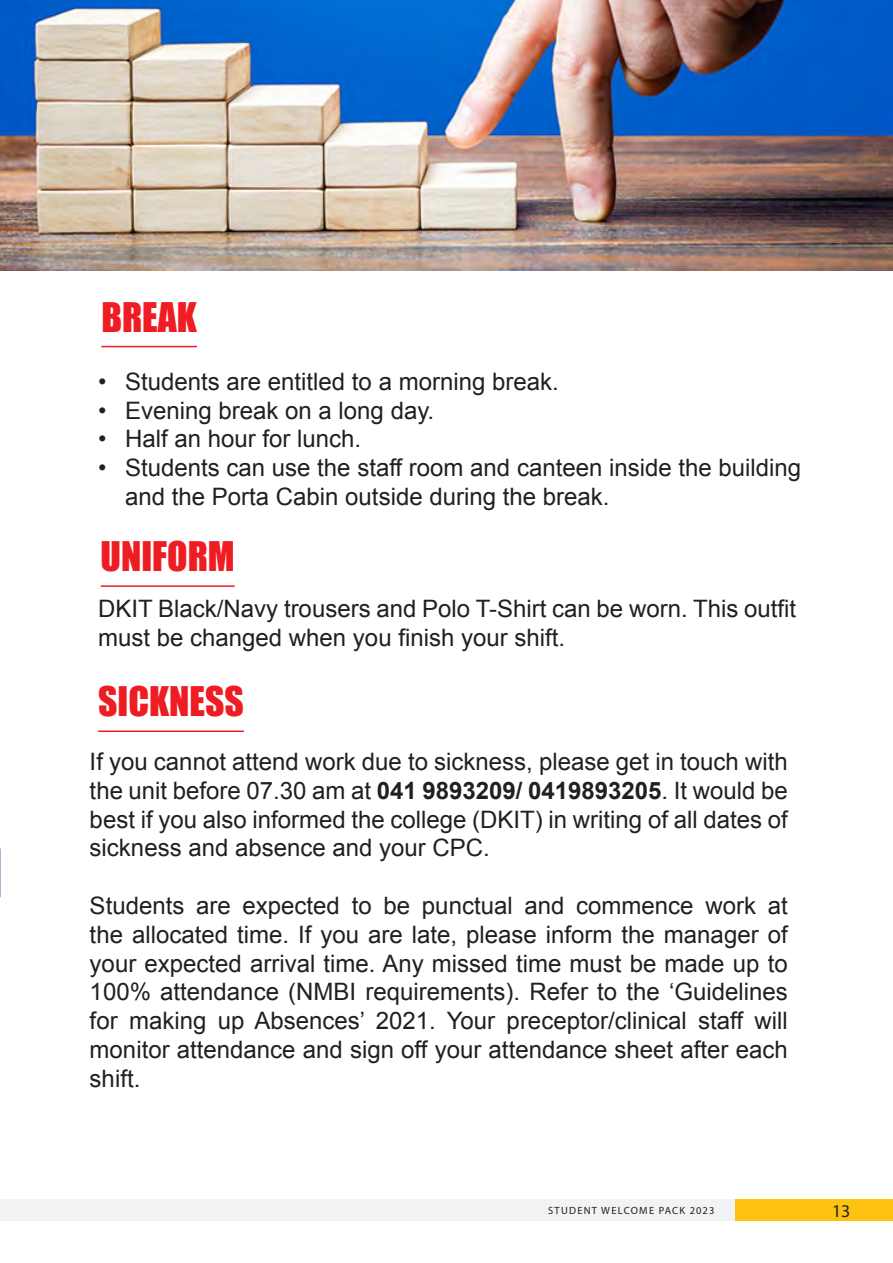
<style>
.page{position:relative;width:893px;height:1263px;background:#fff}
.page>*{position:absolute;margin:0;border:0;box-sizing:border-box;transform-origin:0 0}
.t1{font:37.5px "Impact";color:#ee1d23}
.BODY_SOME_INTERESTIN{font:24px/28.8px "Arial";color:#231f20}
.t2{font:18px "Myriad Pro";color:#231f20}
.t3{font:10.5px "Myriad Pro";letter-spacing:.12em;color:#231f20}
.s1{font-weight:700}
</style>
<div class="page">
<div style="left:0;top:1199px;width:736px;height:22px;background:#f2f3f4"></div>
<div style="left:736px;top:1199px;width:157px;height:22px;background:#fec210"></div>
<svg style="left:0;top:848px;width:1px;height:49px"></svg>
<hr style="left:101px;top:585px;width:134px;height:2px;background:#ee1d23">
<hr style="left:98px;top:730px;width:146px;height:2px;background:#ee1d23">
<hr style="left:101px;top:346px;width:96px;height:1px;background:#ee1d23">
<img style="left:0;top:0;width:893px;height:270px">
<p class="t1" style="left:101px;top:288px;width:97px">BREAK</p>
<p class="BODY_SOME_INTERESTIN" style="left:98px;top:367px;width:462px">• Students are entitled to a morning break.</p>
<p class="BODY_SOME_INTERESTIN" style="left:98px;top:396px;width:338px">• Evening break on a long day.</p>
<p class="BODY_SOME_INTERESTIN" style="left:98px;top:425px;width:265px">• Half an hour for lunch.</p>
<p class="BODY_SOME_INTERESTIN" style="left:125px;top:454px;width:677px;text-indent:-27px">• Students can use the staff room and canteen inside the building and the Porta Cabin outside during the break.</p>
<p class="t1" style="left:101px;top:527px;width:136px">UNIFORM</p>
<p class="BODY_SOME_INTERESTIN" style="left:98px;top:594px;width:700px">DKIT Black/Navy trousers and Polo T-Shirt can be worn. This outfit must be changed when you finish your shift.</p>
<p class="t1" style="left:98px;top:672px;width:147px">SICKNESS</p>
<p class="BODY_SOME_INTERESTIN" style="left:90px;top:747px;width:700px;text-align:justify">If you cannot attend work due to sickness, please get in touch with the unit before 07.30 am at <span class="s1">041 9893209/ 0419893205</span>. It would be best if you also informed the college (DKIT) in writing of all dates of sickness and absence and your CPC.</p>
<p class="BODY_SOME_INTERESTIN" style="left:90px;top:891px;width:700px;text-align:justify">Students are expected to be punctual and commence work at the allocated time. If you are late, please inform the manager of your expected arrival time. Any missed time must be made up to 100% attendance (NMBI requirements). Refer to the ‘Guidelines for making up Absences’ 2021. Your preceptor/clinical staff will monitor attendance and sign off your attendance sheet after each shift.</p>
<p class="t3" style="left:548px;top:1204px;width:168px">STUDENT WELCOME PACK 2023</p>
<p class="t2" style="left:832px;top:1199px;width:20px">13</p>
</div>
